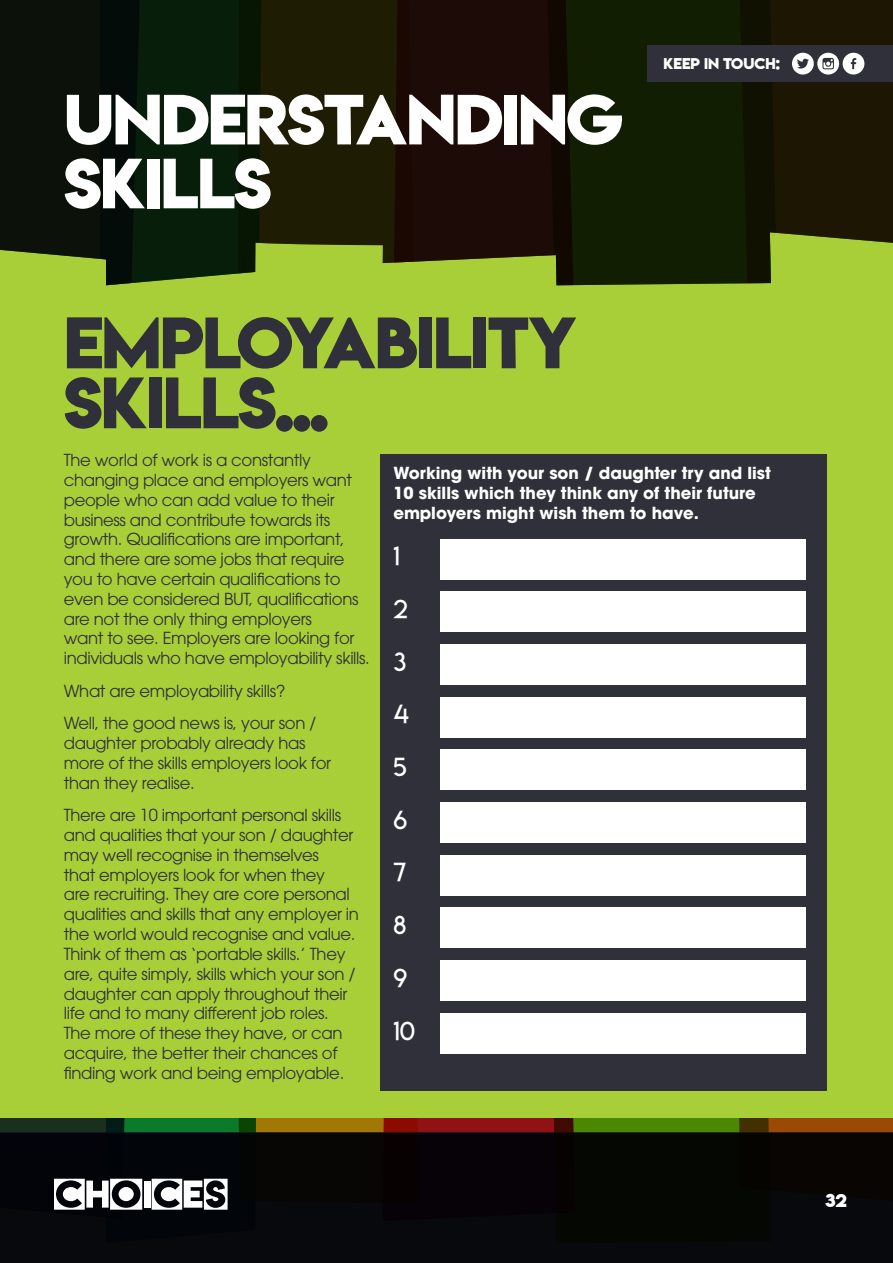
<style>
.page{position:relative;width:893px;height:1263px;background:#fff}
.page>*{position:absolute;margin:0;border:0;box-sizing:border-box;transform-origin:0 0}
.t1{font:64.5px/60px "Lemon Milkbold";letter-spacing:-.03em;color:#2f303a}
.t2{font:63px/63.9px "Lemon Milkbold";letter-spacing:-.03em;color:#fff}
.t3{font:25.5px "Lemon Milklight";color:#fff}
.t4{font:16.5px/19.8px "ITC Avant Garde Pro";letter-spacing:-.02em;color:#2f303a}
.t5{font:700 16.5px/19.8px "ITC Avant Garde Pro";color:#fff}
.t6{font:16.5px "Lemon Milkbold";color:#fff}
.t7{font:13.8px "Lemon Milkbold";color:#fff}
</style>
<div class="page">
<div style="left:0;top:0;width:893px;height:1227px;background:#a9cf38"></div>
<div style="left:0;top:0;width:100px;height:259px;background:#0c1109"></div>
<svg style="left:100px;top:0;width:136px;height:285px;background:#091d0b"></svg>
<svg style="left:236px;top:0;width:151px;height:274px;background:#272c08"></svg>
<svg style="left:387px;top:0;width:156px;height:263px;background:#1d0e06"></svg>
<svg style="left:543px;top:0;width:190px;height:285px;background:#121c02"></svg>
<svg style="left:733px;top:0;width:160px;height:284px;background:#2d300a"></svg>
<div style="left:0;top:1133px;width:893px;height:130px;background:#08090d"></div>
<svg style="left:0;top:1118px;width:893px;height:125px"></svg>
<div style="left:381px;top:454px;width:446px;height:637px;background:#2f303a"></div>
<div style="left:440px;top:539px;width:366px;height:40px;background:#fff"></div>
<div style="left:440px;top:802px;width:366px;height:40px;background:#fff"></div>
<div style="left:440px;top:592px;width:366px;height:40px;background:#fff"></div>
<div style="left:440px;top:855px;width:366px;height:40px;background:#fff"></div>
<div style="left:440px;top:644px;width:366px;height:40px;background:#fff"></div>
<div style="left:440px;top:908px;width:366px;height:40px;background:#fff"></div>
<div style="left:440px;top:697px;width:366px;height:40px;background:#fff"></div>
<div style="left:440px;top:960px;width:366px;height:40px;background:#fff"></div>
<div style="left:440px;top:750px;width:366px;height:40px;background:#fff"></div>
<div style="left:440px;top:1013px;width:366px;height:40px;background:#fff"></div>
<div style="left:647px;top:46px;width:246px;height:36px;background:#2f303a"></div>
<div style="left:792px;top:53px;width:22px;height:22px;background:#fff;border-radius:50%"></div>
<svg style="left:797px;top:59px;width:12px;height:10px"></svg>
<svg style="left:817px;top:53px;width:22px;height:22px"></svg>
<svg style="left:822px;top:58px;width:12px;height:11px"></svg>
<div style="left:843px;top:53px;width:21px;height:22px;background:#fff;border-radius:50%"></div>
<svg style="left:851px;top:58px;width:5px;height:11px"></svg>
<p class="t2" style="left:64px;top:87px;width:561px">UNDERSTANDING<br>SKILLS</p>
<p class="t7" style="left:663px;top:53px;width:118px">KEEP IN TOUCH:</p>
<p class="t1" style="left:64px;top:313px;width:515px">EMPLOYABILITY<br>SKILLS...</p>
<p class="t4" style="left:64px;top:450px;width:308px">The world of work is a constantly changing place and employers want people who can add value to their business and contribute towards its growth. Qualifications are important, and there are some jobs that require you to have certain qualifications to even be considered BUT, qualifications are not the only thing employers<br>want to see. Employers are looking for individuals who have employability skills.</p>
<p class="t4" style="left:64px;top:681px;width:223px">What are employability skills?</p>
<p class="t4" style="left:64px;top:713px;width:269px">Well, the good news is, your son / daughter probably already has more of the skills employers look for than they realise.</p>
<p class="t4" style="left:64px;top:805px;width:297px">There are 10 important personal skills and qualities that your son / daughter may well recognise in themselves<br>that employers look for when they<br>are recruiting. They are core personal qualities and skills that any employer in the world would recognise and value.<br>Think of them as ‘portable skills.’ They are, quite simply, skills which your son / daughter can apply throughout their life and to many different job roles.<br>The more of these they have, or can acquire, the better their chances of finding work and being employable.</p>
<p class="t5" style="left:393px;top:463px;width:379px">Working with your son / daughter try and list<br>10 skills which they think any of their future employers might wish them to have.</p>
<p class="t3" style="left:393px;top:541px;width:8px">1</p>
<p class="t3" style="left:393px;top:593px;width:16px">2</p>
<p class="t3" style="left:393px;top:646px;width:14px">3</p>
<p class="t3" style="left:393px;top:699px;width:17px">4</p>
<p class="t3" style="left:393px;top:751px;width:15px">5</p>
<p class="t3" style="left:393px;top:804px;width:15px">6</p>
<p class="t3" style="left:393px;top:857px;width:14px">7</p>
<p class="t3" style="left:393px;top:909px;width:14px">8</p>
<p class="t3" style="left:393px;top:962px;width:15px">9</p>
<p class="t3" style="left:393px;top:1015px;width:23px">10</p>
<p class="t6" style="left:825px;top:1188px;width:23px">32</p>
</div>
